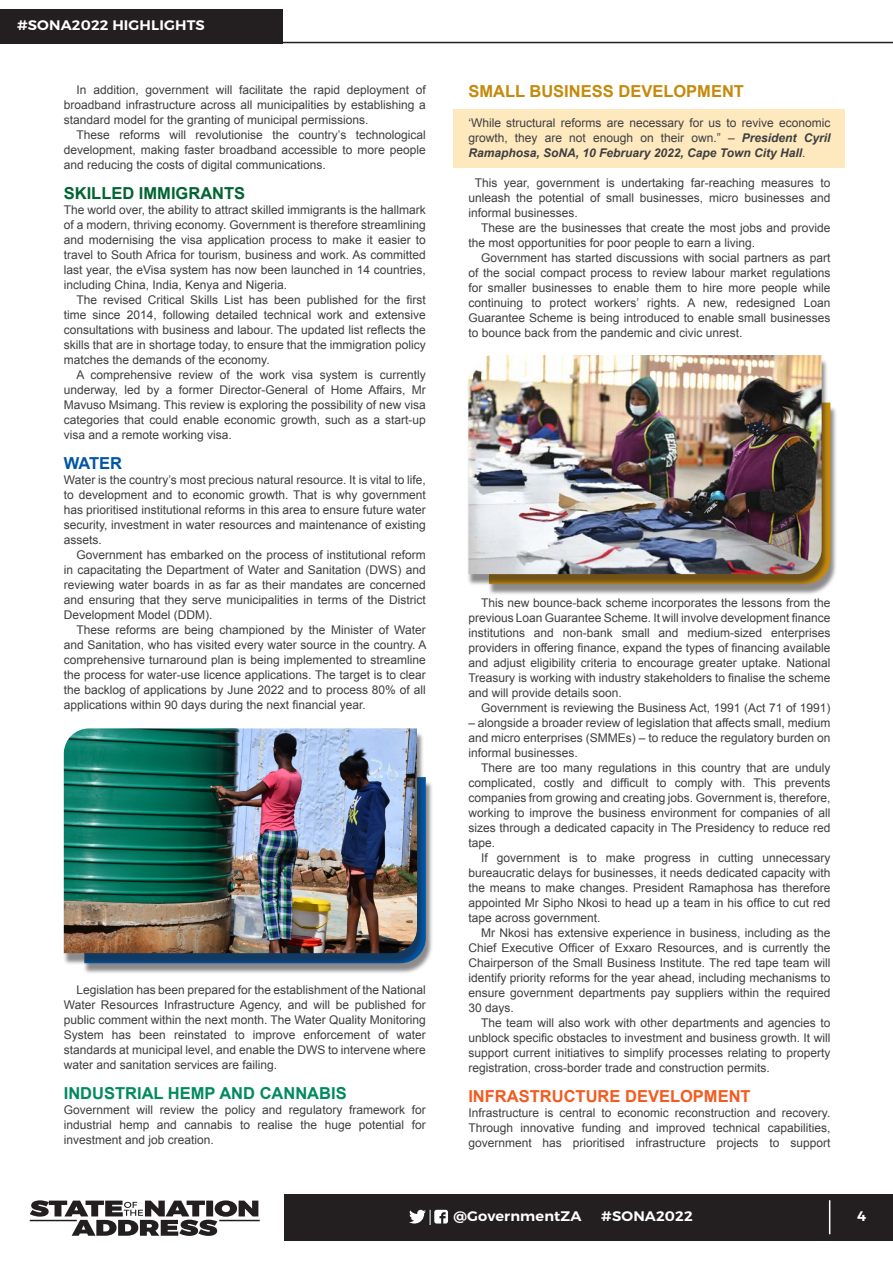
<style>
.page{position:relative;width:893px;height:1263px;background:#fff}
.page>*{position:absolute;margin:0;border:0;box-sizing:border-box;transform-origin:0 0}
.t1{font:700 16.5px "Arial";color:#008a5e}
.t2{font:700 16.5px "Arial";color:#f25b21}
.t3{font:700 16.5px "Arial";color:#c48a0c}
.t4{font:700 16.5px "Arial";color:#006431}
.t5{font:700 16.5px "Arial";letter-spacing:-.03em;color:#0155a5}
.t6{font:13.8px "Trueno S Bd";letter-spacing:.01em;color:#fff;scale:1.05 1}
.t7{font:12px/15px "Arial";color:#3e3e3f;text-align:justify}
.s1{font-weight:700;font-style:italic}
</style>
<div class="page">
<div style="left:284px;top:1194px;width:609px;height:47px;background:#231f20"></div>
<svg style="left:409px;top:1210px;width:39px;height:15px"></svg>
<hr style="left:219px;top:1220px;width:41px;height:1px;background:#231f20">
<svg style="left:30px;top:1200px;width:228px;height:36px"></svg>
<hr style="left:829px;top:1200px;width:1px;height:34px;background:#fff">
<div style="left:0;top:9px;width:283px;height:34px;background:#231f20"></div>
<hr style="left:0;top:42px;width:893px;height:1px;background:#231f20">
<div style="left:453px;top:110px;width:392px;height:58px;background:#fee8be"></div>
<div style="left:83px;top:781px;width:350px;height:194px;background:#231f20;opacity:.52"></div>
<div style="left:63px;top:732px;width:361px;height:233px;background:#231f20;opacity:.52"></div>
<img style="left:64px;top:728px;width:353px;height:225px">
<div style="left:488px;top:406px;width:349px;height:189px;background:#231f20;opacity:.52"></div>
<div style="left:467px;top:359px;width:362px;height:226px;background:#231f20;opacity:.52"></div>
<img style="left:468px;top:355px;width:354px;height:219px">
<p class="t6" style="left:17px;top:17px;width:180px">#SONA2022 HIGHLIGHTS</p>
<p class="t7" style="left:64px;top:82px;width:364px;text-indent:13px">In addition, government will facilitate the rapid deployment of broadband infrastructure across all municipalities by establishing a standard model for the granting of municipal permissions.</p>
<p class="t7" style="left:64px;top:127px;width:364px;text-indent:13px">These reforms will revolutionise the country’s technological development, making faster broadband accessible to more people and reducing the costs of digital communications.</p>
<p class="t4" style="left:64px;top:182px;width:183px">SKILLED IMMIGRANTS</p>
<p class="t7" style="left:64px;top:202px;width:364px">The world over, the ability to attract skilled immigrants is the hallmark of a modern, thriving economy. Government is therefore streamlining and modernising the visa application process to make it easier to travel to South Africa for tourism, business and work. As committed last year, the eVisa system has now been launched in 14 countries, including China, India, Kenya and Nigeria.</p>
<p class="t7" style="left:64px;top:292px;width:364px;text-indent:13px">The revised Critical Skills List has been published for the first time since 2014, following detailed technical work and extensive consultations with business and labour. The updated list reflects the skills that are in shortage today, to ensure that the immigration policy matches the demands of the economy.</p>
<p class="t7" style="left:64px;top:367px;width:364px;text-indent:13px">A comprehensive review of the work visa system is currently underway, led by a former Director-General of Home Affairs, Mr Mavuso Msimang. This review is exploring the possibility of new visa categories that could enable economic growth, such as a start-up visa and a remote working visa.</p>
<p class="t5" style="left:64px;top:452px;width:60px">WATER</p>
<p class="t7" style="left:64px;top:472px;width:364px">Water is the country’s most precious natural resource. It is vital to life, to development and to economic growth. That is why government has prioritised institutional reforms in this area to ensure future water security, investment in water resources and maintenance of existing assets.</p>
<p class="t7" style="left:64px;top:547px;width:364px;text-indent:13px">Government has embarked on the process of institutional reform in capacitating the Department of Water and Sanitation (DWS) and reviewing water boards in as far as their mandates are concerned and ensuring that they serve municipalities in terms of the District Development Model (DDM).</p>
<p class="t7" style="left:64px;top:622px;width:364px;text-indent:13px">These reforms are being championed by the Minister of Water and Sanitation, who has visited every water source in the country. A comprehensive turnaround plan is being implemented to streamline the process for water-use licence applications. The target is to clear the backlog of applications by June 2022 and to process 80% of all applications within 90 days during the next financial year.</p>
<p class="t7" style="left:64px;top:982px;width:364px;text-indent:13px">Legislation has been prepared for the establishment of the National Water Resources Infrastructure Agency, and will be published for public comment within the next month. The Water Quality Monitoring System has been reinstated to improve enforcement of water standards at municipal level, and enable the DWS to intervene where water and sanitation services are failing.</p>
<p class="t1" style="left:64px;top:1082px;width:284px">INDUSTRIAL HEMP AND CANNABIS</p>
<p class="t7" style="left:64px;top:1102px;width:364px">Government will review the policy and regulatory framework for industrial hemp and cannabis to realise the huge potential for investment and job creation.</p>
<p class="t3" style="left:468px;top:80px;width:277px">SMALL BUSINESS DEVELOPMENT</p>
<p class="t7" style="left:468px;top:115px;width:364px">‘While structural reforms are necessary for us to revive economic growth, they are not enough on their own.” – <span class="s1">President Cyril Ramaphosa, SoNA, 10 February 2022, Cape Town City Hall</span>.</p>
<p class="t7" style="left:468px;top:175px;width:364px;text-indent:6px">This year, government is undertaking far-reaching measures to unleash the potential of small businesses, micro businesses and informal businesses.</p>
<p class="t7" style="left:468px;top:220px;width:363px;text-indent:13px">These are the businesses that create the most jobs and provide the most opportunities for poor people to earn a living.</p>
<p class="t7" style="left:468px;top:250px;width:364px;text-indent:13px">Government has started discussions with social partners as part of the social compact process to review labour market regulations for smaller businesses to enable them to hire more people while continuing to protect workers’ rights. A new, redesigned Loan Guarantee Scheme is being introduced to enable small businesses to bounce back from the pandemic and civic unrest.</p>
<p class="t7" style="left:468px;top:595px;width:364px;text-indent:13px">This new bounce-back scheme incorporates the lessons from the previous Loan Guarantee Scheme. It will involve development finance institutions and non-bank small and medium-sized enterprises providers in offering finance, expand the types of financing available and adjust eligibility criteria to encourage greater uptake. National Treasury is working with industry stakeholders to finalise the scheme and will provide details soon.</p>
<p class="t7" style="left:481px;top:700px;width:351px">Government is reviewing the Business Act, 1991 (Act 71 of 1991)</p>
<p class="t7" style="left:468px;top:715px;width:364px">– alongside a broader review of legislation that affects small, medium and micro enterprises (SMMEs) – to reduce the regulatory burden on informal businesses.</p>
<p class="t7" style="left:468px;top:760px;width:364px;text-indent:13px">There are too many regulations in this country that are unduly complicated, costly and difficult to comply with. This prevents companies from growing and creating jobs. Government is, therefore, working to improve the business environment for companies of all sizes through a dedicated capacity in The Presidency to reduce red tape.</p>
<p class="t7" style="left:468px;top:850px;width:364px;text-indent:13px">If government is to make progress in cutting unnecessary bureaucratic delays for businesses, it needs dedicated capacity with the means to make changes. President Ramaphosa has therefore appointed Mr Sipho Nkosi to head up a team in his office to cut red tape across government.</p>
<p class="t7" style="left:468px;top:925px;width:364px;text-indent:13px">Mr Nkosi has extensive experience in business, including as the Chief Executive Officer of Exxaro Resources, and is currently the Chairperson of the Small Business Institute. The red tape team will identify priority reforms for the year ahead, including mechanisms to ensure government departments pay suppliers within the required 30 days.</p>
<p class="t7" style="left:468px;top:1015px;width:364px;text-indent:13px">The team will also work with other departments and agencies to unblock specific obstacles to investment and business growth. It will support current initiatives to simplify processes relating to property registration, cross-border trade and construction permits.</p>
<p class="t2" style="left:468px;top:1085px;width:284px">INFRASTRUCTURE DEVELOPMENT</p>
<p class="t7" style="left:468px;top:1105px;width:364px">Infrastructure is central to economic reconstruction and recovery.<br>Through innovative funding and improved technical capabilities, government has prioritised infrastructure projects to support</p>
<p class="t6" style="left:454px;top:1208px;width:123px">@GovernmentZA</p>
<p class="t6" style="left:601px;top:1208px;width:89px">#SONA2022</p>
<p class="t6" style="left:857px;top:1208px;width:10px">4</p>
</div>
